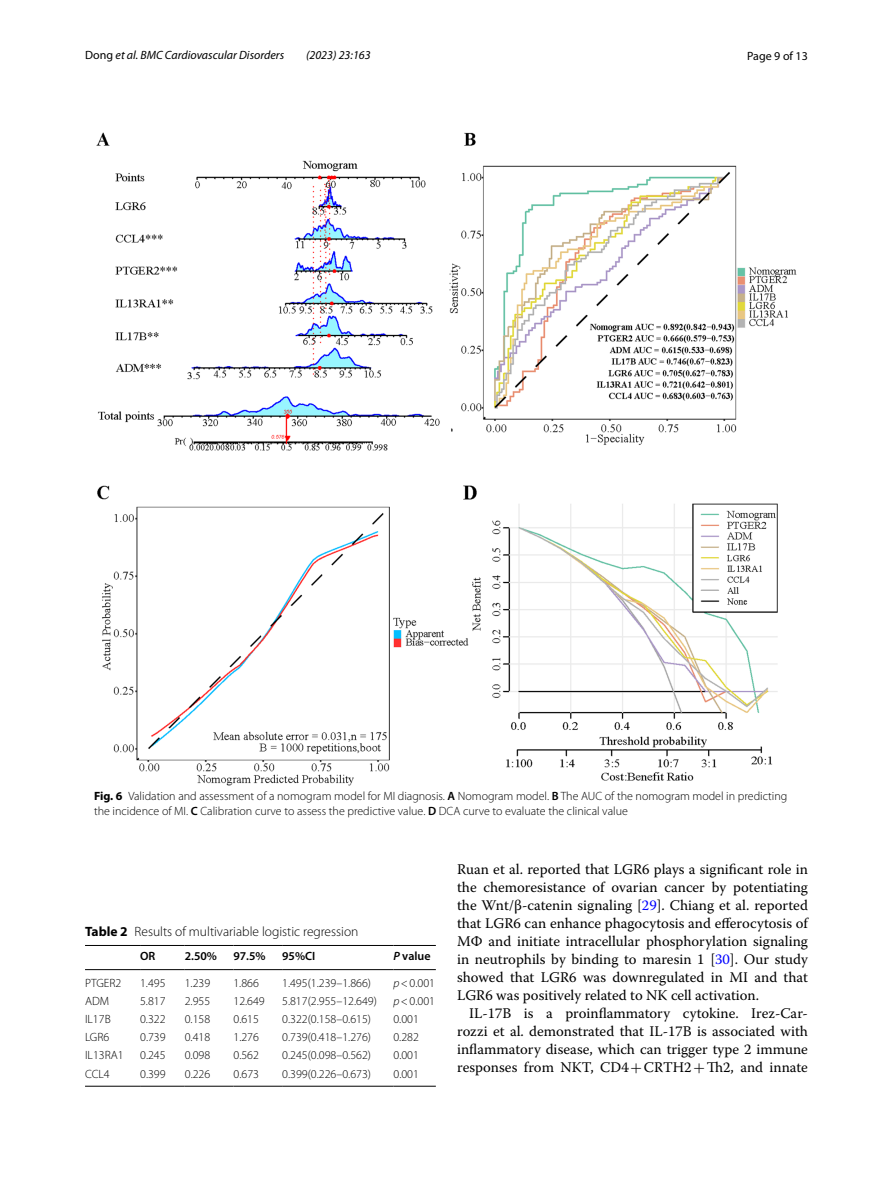
<style>
.page{position:relative;width:893px;height:1187px;background:#fff}
.page>*{position:absolute;margin:0;border:0;box-sizing:border-box;transform-origin:0 0}
.t1{font:14.7px/18px "Warnock Pro";color:#000;text-align:justify}
.t2{font:300 13.5px "Myriad Pro";color:#000}
.t3{font:300 12px/15px "Myriad Pro";color:#000}
.t4{font:italic 12px "Myriad Pro";color:#000}
.t5{font:600 12px "Myriad Pro";color:#000}
.t6{font:12px "Myriad Pro";color:#000}
.s1{font-style:normal}
.s2{font-weight:700}
.s3{font-weight:600}
.s4{font-style:italic}
.s5{color:#00f}
.s6{font-family:"MTSY"}
</style>
<div class="page">
<img style="left:96px;top:133px;width:701px;height:652px">
<hr style="left:85px;top:945px;width:55px;height:1px;background:#000">
<hr style="left:85px;top:969px;width:55px;height:1px;background:#000">
<hr style="left:140px;top:945px;width:45px;height:1px;background:#000">
<hr style="left:140px;top:969px;width:45px;height:1px;background:#000">
<hr style="left:185px;top:945px;width:48px;height:1px;background:#000">
<hr style="left:185px;top:969px;width:48px;height:1px;background:#000">
<hr style="left:233px;top:945px;width:49px;height:1px;background:#000">
<hr style="left:233px;top:969px;width:49px;height:1px;background:#000">
<hr style="left:282px;top:945px;width:111px;height:1px;background:#000">
<hr style="left:282px;top:969px;width:111px;height:1px;background:#000">
<hr style="left:393px;top:945px;width:43px;height:1px;background:#000">
<hr style="left:393px;top:969px;width:43px;height:1px;background:#000">
<hr style="left:85px;top:1085px;width:55px;height:1px;background:#000">
<hr style="left:140px;top:1085px;width:45px;height:1px;background:#000">
<hr style="left:185px;top:1085px;width:48px;height:1px;background:#000">
<hr style="left:233px;top:1085px;width:49px;height:1px;background:#000">
<hr style="left:282px;top:1085px;width:111px;height:1px;background:#000">
<hr style="left:393px;top:1085px;width:43px;height:1px;background:#000">
<p class="t4" style="left:85px;top:48px;width:201px"><span class="s1">Dong</span> et al. BMC Cardiovascular Disorders</p>
<p class="t4" style="left:306px;top:48px;width:66px">(2023) 23:163</p>
<p class="t6" style="left:747px;top:48px;width:62px">Page 9 of 13</p>
<p class="t3" style="left:94px;top:789px;width:695px"><span class="s2">Fig. 6</span> Validation and assessment of a nomogram model for MI diagnosis. <span class="s3">A</span> Nomogram model. <span class="s3">B</span> The AUC of the nomogram model in predicting the incidence of MI. <span class="s3">C</span> Calibration curve to assess the predictive value. <span class="s3">D</span> DCA curve to evaluate the clinical value</p>
<p class="t2" style="left:85px;top:923px;width:275px"><span class="s2">Table 2</span> Results of multivariable logistic regression</p>
<p class="t5" style="left:140px;top:948px;width:17px">OR</p>
<p class="t5" style="left:185px;top:948px;width:34px">2.50%</p>
<p class="t5" style="left:233px;top:948px;width:34px">97.5%</p>
<p class="t5" style="left:282px;top:948px;width:35px">95%CI</p>
<p class="t5" style="left:393px;top:948px;width:39px"><span class="s4">P</span> value</p>
<p class="t3" style="left:85px;top:975px;width:38px">PTGER2</p>
<p class="t3" style="left:140px;top:975px;width:27px">1.495</p>
<p class="t3" style="left:185px;top:975px;width:27px">1.239</p>
<p class="t3" style="left:233px;top:975px;width:27px">1.866</p>
<p class="t3" style="left:282px;top:975px;width:90px">1.495(1.239–1.866)</p>
<p class="t3" style="left:393px;top:975px;width:43px"><span class="s4">p</span>&lt;0.001</p>
<p class="t3" style="left:85px;top:993px;width:26px">ADM</p>
<p class="t3" style="left:140px;top:993px;width:27px">5.817</p>
<p class="t3" style="left:185px;top:993px;width:27px">2.955</p>
<p class="t3" style="left:233px;top:993px;width:33px">12.649</p>
<p class="t3" style="left:282px;top:993px;width:96px">5.817(2.955–12.649)</p>
<p class="t3" style="left:393px;top:993px;width:43px"><span class="s4">p</span>&lt;0.001</p>
<p class="t3" style="left:85px;top:1011px;width:27px">IL17B</p>
<p class="t3" style="left:140px;top:1011px;width:27px">0.322</p>
<p class="t3" style="left:185px;top:1011px;width:27px">0.158</p>
<p class="t3" style="left:233px;top:1011px;width:27px">0.615</p>
<p class="t3" style="left:282px;top:1011px;width:90px">0.322(0.158–0.615)</p>
<p class="t3" style="left:393px;top:1011px;width:27px">0.001</p>
<p class="t3" style="left:85px;top:1029px;width:26px">LGR6</p>
<p class="t3" style="left:140px;top:1029px;width:27px">0.739</p>
<p class="t3" style="left:185px;top:1029px;width:27px">0.418</p>
<p class="t3" style="left:233px;top:1029px;width:27px">1.276</p>
<p class="t3" style="left:282px;top:1029px;width:90px">0.739(0.418–1.276)</p>
<p class="t3" style="left:393px;top:1029px;width:27px">0.282</p>
<p class="t3" style="left:85px;top:1047px;width:40px">IL13RA1</p>
<p class="t3" style="left:140px;top:1047px;width:27px">0.245</p>
<p class="t3" style="left:185px;top:1047px;width:27px">0.098</p>
<p class="t3" style="left:233px;top:1047px;width:27px">0.562</p>
<p class="t3" style="left:282px;top:1047px;width:90px">0.245(0.098–0.562)</p>
<p class="t3" style="left:393px;top:1047px;width:27px">0.001</p>
<p class="t3" style="left:85px;top:1066px;width:26px">CCL4</p>
<p class="t3" style="left:140px;top:1066px;width:27px">0.399</p>
<p class="t3" style="left:185px;top:1066px;width:27px">0.226</p>
<p class="t3" style="left:234px;top:1066px;width:27px">0.673</p>
<p class="t3" style="left:282px;top:1066px;width:90px">0.399(0.226–0.673)</p>
<p class="t3" style="left:393px;top:1066px;width:27px">0.001</p>
<p class="t1" style="left:457px;top:860px;width:352px">Ruan et al. reported that LGR6 plays a significant role in the chemoresistance of ovarian cancer by potentiating the Wnt/β-catenin signaling [<span class="s5">29</span>]. Chiang et al. reported that LGR6 can enhance phagocytosis and efferocytosis of MΦ and initiate intracellular phosphorylation signaling in neutrophils by binding to maresin 1 [<span class="s5">30</span>]. Our study showed that LGR6 was downregulated in MI and that LGR6 was positively related to NK cell activation.</p>
<p class="t1" style="left:457px;top:1004px;width:352px;text-indent:12px">IL-17B is a proinflammatory cytokine. Irez-Car&shy;rozzi et al. demonstrated that IL-17B is associated with inflammatory disease, which can trigger type 2 immune responses from NKT, CD4<span class="s6">+</span>CRTH2<span class="s6">+</span>Th2, and innate</p>
</div>
